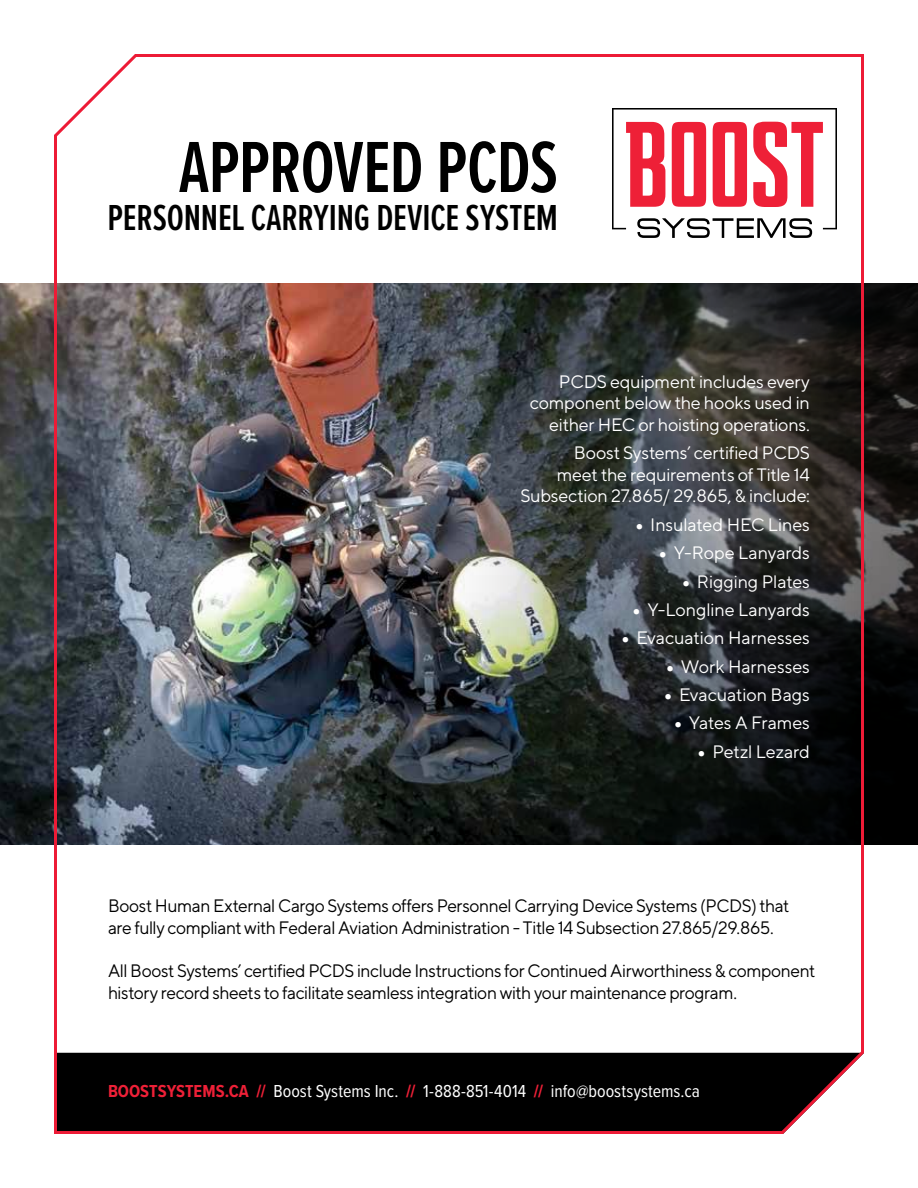
<style>
.page{position:relative;width:918px;height:1188px;background:#fff}
.page>*{position:absolute;margin:0;border:0;box-sizing:border-box;transform-origin:0 0}
.t1{font:600 75px "Proxima Nova Ex Cn";letter-spacing:-.015em;color:#000}
.t2{font:600 37.5px "Proxima Nova Ex Cn";letter-spacing:-.005em;color:#000}
.t3{font:18px/21.6px "TT Norms";letter-spacing:-.025em;color:#000}
.t4{font:18px/21.6px "TT Norms";letter-spacing:-.015em;color:#fff;text-align:right}
.t5{font:18px "Proxima Nova Cond";color:#fff}
.s1{font-weight:900}
.s2{font-weight:700;color:#ee2037}
</style>
<div class="page">
<img style="left:0;top:284px;width:53px;height:561px">
<img style="left:866px;top:284px;width:52px;height:561px">
<img style="left:53px;top:54px;width:813px;height:1080px">
<h1 class="t1" style="left:179px;top:113px;width:380px">APPROVED PCDS</h1>
<h2 class="t2" style="left:108px;top:190px;width:452px">PERSONNEL CARRYING DEVICE SYSTEM</h2>
<p class="t4" style="left:530px;top:370px;width:282px">PCDS equipment includes every component below the hooks used in either HEC or hoisting operations.</p>
<p class="t4" style="left:520px;top:442px;width:291px">Boost Systems’ certified PCDS<br>meet the requirements of Title 14<br>Subsection 27.865/ 29.865, &amp; include:</p>
<p class="t4" style="left:635px;top:513px;width:176px"><span class="s1">•</span> Insulated HEC Lines</p>
<p class="t4" style="left:659px;top:542px;width:153px"><span class="s1">•</span> Y-Rope Lanyards</p>
<p class="t4" style="left:682px;top:570px;width:130px"><span class="s1">•</span> Rigging Plates</p>
<p class="t4" style="left:632px;top:598px;width:179px"><span class="s1">•</span> Y-Longline Lanyards</p>
<p class="t4" style="left:621px;top:627px;width:190px"><span class="s1">•</span> Evacuation Harnesses</p>
<p class="t4" style="left:666px;top:655px;width:146px"><span class="s1">•</span> Work Harnesses</p>
<p class="t4" style="left:664px;top:683px;width:147px"><span class="s1">•</span> Evacuation Bags</p>
<p class="t4" style="left:674px;top:712px;width:138px"><span class="s1">•</span> Yates A Frames</p>
<p class="t4" style="left:698px;top:740px;width:114px"><span class="s1">•</span> Petzl Lezard</p>
<p class="t3" style="left:108px;top:895px;width:683px">Boost Human External Cargo Systems offers Personnel Carrying Device Systems (PCDS) that are fully compliant with Federal Aviation Administration - Title 14 Subsection 27.865/29.865.</p>
<p class="t3" style="left:108px;top:960px;width:709px">All Boost Systems’ certified PCDS include Instructions for Continued Airworthiness &amp; component history record sheets to facilitate seamless integration with your maintenance program.</p>
<p class="t5" style="left:108px;top:1078px;width:593px"><span class="s2">BOOSTSYSTEMS.CA //</span> Boost Systems Inc. <span class="s2">//</span> 1-888-851-4014 <span class="s2">//</span> info@boostsystems.ca</p>
</div>
